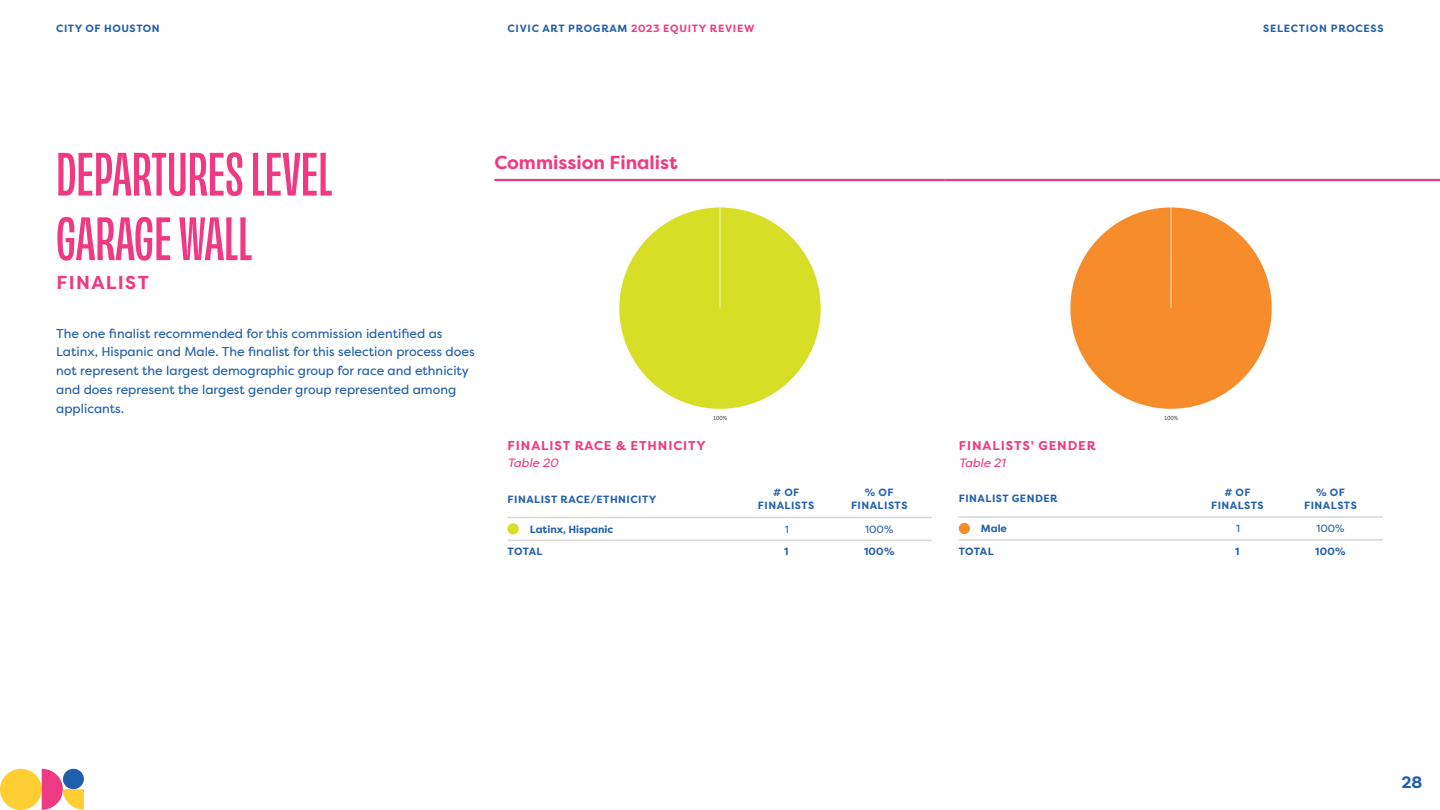
<style>
.page{position:relative;width:1440px;height:810px;background:#fff}
.page>*{position:absolute;margin:0;border:0;box-sizing:border-box;transform-origin:0 0}
.t1{font:57px/64.5px "Obviously Cond Semi";letter-spacing:.005em;color:#ef3982}
.t2{font:700 18.75px "Filson Pro";color:#ef3982}
.t3{font:700 18.75px "Filson Pro";letter-spacing:.07em;color:#ef3982}
.t4{font:700 16.5px "Filson Pro";color:#1f5eaa}
.t5{font:12.75px/18.8px "Filson Pro";color:#1f5eaa}
.t6{font:700 12.75px "Filson Pro";letter-spacing:.07em;color:#ef3982}
.t7{font:italic 12px "Filson Pro";color:#ef3982}
.t8{font:700 10.5px/12.6px "Filson Pro";letter-spacing:.045em;color:#1f5eaa;text-align:center}
.t9{font:700 10.5px "Filson Pro";letter-spacing:.07em;color:#ef3982}
.t10{font:700 10.5px "Filson Pro";letter-spacing:.07em;color:#1f5eaa}
.t11{font:700 10.5px "Filson Pro";color:#1f5eaa}
.t12{font:10.5px "Filson Pro";color:#1f5eaa}
.s1{color:#1f5eaa}
</style>
<div class="page">
<div style="left:0;top:769px;width:42px;height:41px;background:#ffce32;border-radius:50%"></div>
<svg style="left:42px;top:769px;width:42px;height:41px"></svg>
<hr style="left:494px;top:179px;width:452px;height:2px;background:#ef3982">
<hr style="left:946px;top:179px;width:494px;height:2px;background:#ef3982">
<img style="left:1070px;top:207px;width:202px;height:213px">
<img style="left:619px;top:207px;width:202px;height:213px">
<hr style="left:827px;top:517px;width:105px;height:1px;background:#d6d6d5">
<hr style="left:827px;top:540px;width:105px;height:1px;background:#d6d6d5">
<hr style="left:756px;top:517px;width:71px;height:1px;background:#d6d6d5">
<hr style="left:756px;top:540px;width:71px;height:1px;background:#d6d6d5">
<svg style="left:507px;top:517px;width:23px;height:1px"></svg>
<hr style="left:530px;top:517px;width:226px;height:1px;background:#d6d6d5">
<svg style="left:507px;top:540px;width:23px;height:1px"></svg>
<hr style="left:530px;top:540px;width:226px;height:1px;background:#d6d6d5">
<div style="left:507px;top:523px;width:12px;height:12px;background:#d7df24;border-radius:50%"></div>
<hr style="left:1278px;top:516px;width:105px;height:2px;background:#d6d6d5">
<hr style="left:1278px;top:539px;width:105px;height:2px;background:#d6d6d5">
<hr style="left:1207px;top:516px;width:71px;height:2px;background:#d6d6d5">
<hr style="left:1207px;top:539px;width:71px;height:2px;background:#d6d6d5">
<hr style="left:959px;top:516px;width:22px;height:2px;background:#d6d6d5">
<hr style="left:981px;top:516px;width:226px;height:2px;background:#d6d6d5">
<hr style="left:959px;top:539px;width:22px;height:2px;background:#d6d6d5">
<hr style="left:981px;top:539px;width:226px;height:2px;background:#d6d6d5">
<div style="left:959px;top:523px;width:11px;height:11px;background:#f68c2b;border-radius:50%"></div>
<p class="t8" style="left:56px;top:22px;width:105px">CITY OF HOUSTON</p>
<p class="t9" style="left:508px;top:22px;width:248px"><span class="s1">CIVIC ART PROGRAM</span> 2023 EQUITY REVIEW</p>
<h1 class="t1" style="left:56px;top:137px;width:277px">DEPARTURES LEVEL<br>GARAGE WALL</h1>
<h2 class="t3" style="left:56px;top:270px;width:94px">FINALIST</h2>
<p class="t5" style="left:56px;top:323px;width:420px">The one finalist recommended for this commission identified as Latinx, Hispanic and Male. The finalist for this selection process does not represent the largest demographic group for race and ethnicity and does represent the largest gender group represented among applicants.</p>
<h2 class="t2" style="left:494px;top:150px;width:185px">Commission Finalist</h2>
<p class="t6" style="left:508px;top:438px;width:200px">FINALIST RACE &amp; ETHNICITY</p>
<p class="t7" style="left:507px;top:454px;width:52px">Table 20</p>
<p class="t8" style="left:508px;top:493px;width:150px">FINALIST RACE/ETHNICITY</p>
<p class="t8" style="left:758px;top:487px;width:58px"># OF<br>FINALISTS</p>
<p class="t8" style="left:851px;top:487px;width:58px">% OF<br>FINALISTS</p>
<p class="t11" style="left:530px;top:522px;width:85px">Latinx, Hispanic</p>
<p class="t12" style="left:785px;top:522px;width:5px">1</p>
<p class="t12" style="left:865px;top:522px;width:30px">100%</p>
<p class="t8" style="left:508px;top:545px;width:36px">TOTAL</p>
<p class="t8" style="left:784px;top:545px;width:6px">1</p>
<p class="t8" style="left:864px;top:545px;width:32px">100%</p>
<p class="t6" style="left:959px;top:437px;width:138px">FINALISTS' GENDER</p>
<p class="t7" style="left:959px;top:454px;width:48px">Table 21</p>
<p class="t10" style="left:1263px;top:22px;width:122px">SELECTION PROCESS</p>
<p class="t8" style="left:959px;top:492px;width:100px">FINALIST GENDER</p>
<p class="t8" style="left:1211px;top:486px;width:54px"># OF<br>FINALSTS</p>
<p class="t8" style="left:1304px;top:486px;width:54px">% OF<br>FINALSTS</p>
<p class="t8" style="left:981px;top:522px;width:28px">Male</p>
<p class="t12" style="left:1236px;top:522px;width:5px">1</p>
<p class="t12" style="left:1317px;top:522px;width:30px">100%</p>
<p class="t8" style="left:959px;top:545px;width:36px">TOTAL</p>
<p class="t8" style="left:1235px;top:545px;width:6px">1</p>
<p class="t8" style="left:1315px;top:545px;width:32px">100%</p>
<p class="t4" style="left:1401px;top:772px;width:23px">28</p>
</div>
